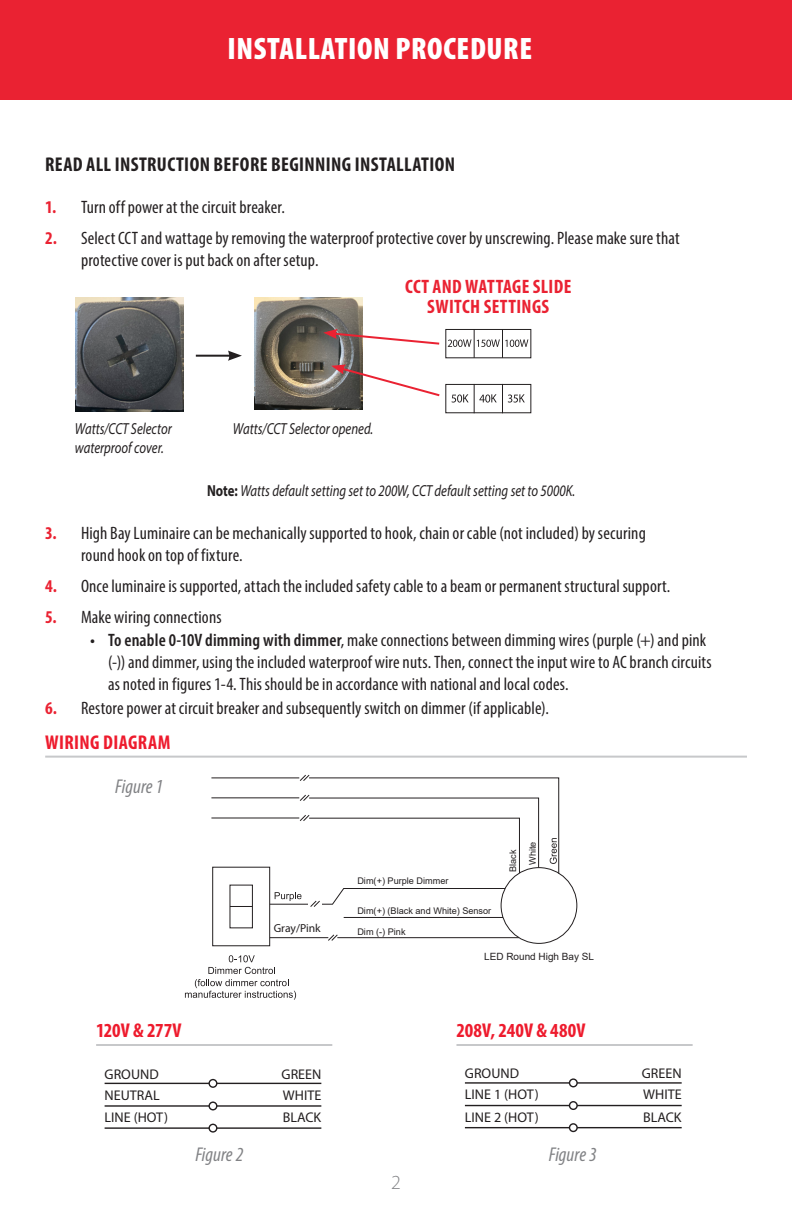
<style>
.page{position:relative;width:792px;height:1224px;background:#fff}
.page>*{position:absolute;margin:0;border:0;box-sizing:border-box;transform-origin:0 0}
.t1{font:900 condensed 31.2px "Myriad Pro";letter-spacing:.02em;color:#fff}
.H2___Black{font:700 condensed 20px "Myriad Pro";letter-spacing:.015em;color:#231f20}
.Table___Intro_Header{font:700 condensed 20px "Myriad Pro";letter-spacing:.01em;color:#ee1b2d}
.Numbers{font:italic condensed 20px "Myriad Pro";color:#818285}
.t2{font:300 20px "Myriad Pro";color:#818285}
.t3{font:700 condensed 19.6px/20px "Myriad Pro";letter-spacing:.02em;color:#ea2232;text-align:center}
.t4{font:condensed 18px/22px "Myriad Pro";letter-spacing:.01em;color:#231f20}
.Numbers-2{font:italic 16px/19.2px "Myriad Pro";color:#231f20;scale:.8 1}
.t5{font:14px/21px "Myriad Pro";color:#231f20}
.t6{font:11.6px "Myriad Pro";letter-spacing:-.005em;color:#231f20}
.t7{font:10px "Arial";color:#231f20}
.t8{font:9.2px "Arial";color:#231f20}
.s1{font-weight:700;color:#ea2232}
.s2{font-weight:700;font-style:normal}
.s3{font-weight:600}
</style>
<div class="page">
<div style="left:0;top:0;width:792px;height:100px;background:#ea2232"></div>
<div style="left:212px;top:867px;width:58px;height:79px;border:1px solid #231f20"></div>
<svg style="left:185px;top:955px;width:111px;height:45px"></svg>
<hr style="left:344px;top:917px;width:159px;height:1px;background:#231f20">
<hr style="left:337px;top:937px;width:182px;height:1px;background:#231f20">
<hr style="left:270px;top:937px;width:58px;height:1px;background:#231f20">
<div style="left:230px;top:885px;width:23px;height:43px;border:1px solid #231f20"></div>
<svg style="left:327px;top:934px;width:12px;height:7px"></svg>
<hr style="left:211px;top:797px;width:88px;height:1px;background:#231f20">
<svg style="left:299px;top:774px;width:261px;height:100px"></svg>
<hr style="left:211px;top:818px;width:88px;height:1px;background:#231f20">
<hr style="left:211px;top:777px;width:88px;height:1px;background:#231f20">
<svg style="left:230px;top:906px;width:22px;height:1px"></svg>
<svg style="left:269px;top:888px;width:237px;height:20px"></svg>
<hr style="left:45px;top:756px;width:702px;height:2px;background:#c7c8ca">
<img style="left:76px;top:297px;width:107px;height:114px">
<img style="left:255px;top:297px;width:107px;height:112px">
<hr style="left:196px;top:355px;width:35px;height:2px;background:#231f20">
<svg style="left:228px;top:351px;width:14px;height:10px"></svg>
<svg style="left:448px;top:329px;width:80px;height:29px"></svg>
<svg style="left:452px;top:384px;width:73px;height:29px"></svg>
<svg style="left:323px;top:329px;width:117px;height:17px"></svg>
<svg style="left:331px;top:365px;width:109px;height:33px"></svg>
<hr style="left:105px;top:1083px;width:216px;height:1px;background:#231f20">
<div style="left:208px;top:1079px;width:9px;height:9px;border:1px solid #231f20;border-radius:50%"></div>
<hr style="left:105px;top:1105px;width:216px;height:2px;background:#231f20">
<svg style="left:209px;top:1102px;width:8px;height:8px"></svg>
<div style="left:208px;top:1101px;width:9px;height:9px;border:1px solid #231f20;border-radius:50%"></div>
<hr style="left:105px;top:1127px;width:216px;height:2px;background:#231f20">
<svg style="left:209px;top:1124px;width:8px;height:8px"></svg>
<div style="left:208px;top:1124px;width:9px;height:9px;border:1px solid #231f20;border-radius:50%"></div>
<hr style="left:96px;top:1044px;width:236px;height:2px;background:#c7c8ca">
<hr style="left:456px;top:1044px;width:237px;height:2px;background:#c7c8ca">
<hr style="left:465px;top:1082px;width:217px;height:2px;background:#231f20">
<svg style="left:570px;top:1079px;width:7px;height:8px"></svg>
<div style="left:569px;top:1078px;width:9px;height:9px;border:1px solid #231f20;border-radius:50%"></div>
<hr style="left:465px;top:1105px;width:217px;height:1px;background:#231f20">
<div style="left:569px;top:1101px;width:9px;height:9px;border:1px solid #231f20;border-radius:50%"></div>
<hr style="left:465px;top:1127px;width:217px;height:1px;background:#231f20">
<div style="left:569px;top:1123px;width:9px;height:9px;border:1px solid #231f20;border-radius:50%"></div>
<p class="t1" style="left:227px;top:32px;width:306px">INSTALLATION PROCEDURE</p>
<p class="H2___Black" style="left:45px;top:152px;width:412px">READ ALL INSTRUCTION BEFORE BEGINNING INSTALLATION</p>
<p class="t4" style="left:45px;top:196px;width:242px"><span class="s1">1.</span> Turn off power at the circuit breaker.</p>
<p class="t4" style="left:81px;top:227px;width:600px;text-indent:-36px"><span class="s1">2.</span> Select CCT and wattage by removing the waterproof protective cover by unscrewing. Please make sure that protective cover is put back on after setup.</p>
<p class="t3" style="left:405px;top:276px;width:168px">CCT AND WATTAGE SLIDE<br>SWITCH SETTINGS</p>
<p class="Numbers-2" style="left:75px;top:419px;width:123px">Watts/CCT Selector waterproof cover.</p>
<p class="Numbers-2" style="left:233px;top:419px;width:177px">Watts/CCT Selector opened.</p>
<p class="Numbers-2" style="left:207px;top:481px;width:462px"><span class="s2">Note:</span> Watts default setting set to 200W, CCT default setting set to 5000K.</p>
<p class="t4" style="left:81px;top:522px;width:566px;text-indent:-36px"><span class="s1">3.</span> High Bay Luminaire can be mechanically supported to hook, chain or cable (not included) by securing round hook on top of fixture.</p>
<p class="t4" style="left:45px;top:575px;width:627px"><span class="s1">4.</span> Once luminaire is supported, attach the included safety cable to a beam or permanent structural support.</p>
<p class="t4" style="left:45px;top:606px;width:178px"><span class="s1">5.</span> Make wiring connections</p>
<p class="t4" style="left:108px;top:629px;width:605px;text-indent:-18px"><span class="s3">• To enable 0-10V dimming with dimmer</span>, make connections between dimming wires (purple (+) and pink (-)) and dimmer, using the included waterproof wire nuts. Then, connect the input wire to AC branch circuits as noted in figures 1-4. This should be in accordance with national and local codes.</p>
<p class="t4" style="left:45px;top:697px;width:505px"><span class="s1">6.</span> Restore power at circuit breaker and subsequently switch on dimmer (if applicable).</p>
<p class="Table___Intro_Header" style="left:45px;top:729px;width:127px">WIRING DIAGRAM</p>
<p class="Numbers" style="left:115px;top:774px;width:50px">Figure 1</p>
<p class="t6" style="left:274px;top:921px;width:48px">Gray/Pink</p>
<p class="t8" style="left:357px;top:875px;width:93px">Dim(+) Purple Dimmer</p>
<p class="t8" style="left:357px;top:905px;width:135px">Dim(+) (Black and White) Sensor</p>
<p class="t8" style="left:357px;top:926px;width:50px">Dim (-) Pink</p>
<p class="t8" style="left:507px;top:872px;width:24px;rotate:-90deg">Black</p>
<p class="t8" style="left:526px;top:865px;width:25px;rotate:-90deg">White</p>
<p class="t7" style="left:484px;top:949px;width:111px">LED Round High Bay SL</p>
<p class="Table___Intro_Header" style="left:96px;top:1018px;width:87px">120V &amp; 277V</p>
<p class="Table___Intro_Header" style="left:456px;top:1018px;width:130px">208V, 240V &amp; 480V</p>
<p class="t5" style="left:465px;top:1063px;width:75px">GROUND<br>LINE 1 (HOT)</p>
<p class="t5" style="left:465px;top:1106px;width:75px">LINE 2 (HOT)</p>
<p class="t5" style="left:105px;top:1063px;width:57px">GROUND<br>NEUTRAL</p>
<p class="t5" style="left:105px;top:1107px;width:65px">LINE (HOT)</p>
<p class="t5" style="left:282px;top:1063px;width:41px">GREEN<br>WHITE</p>
<p class="t5" style="left:283px;top:1107px;width:40px">BLACK</p>
<p class="Numbers" style="left:195px;top:1142px;width:50px">Figure 2</p>
<p class="Numbers" style="left:549px;top:1142px;width:50px">Figure 3</p>
<p class="t2" style="left:391px;top:1171px;width:11px">2</p>
<p class="t5" style="left:642px;top:1063px;width:41px">GREEN<br>WHITE</p>
<p class="t5" style="left:643px;top:1106px;width:40px">BLACK</p>
</div>
